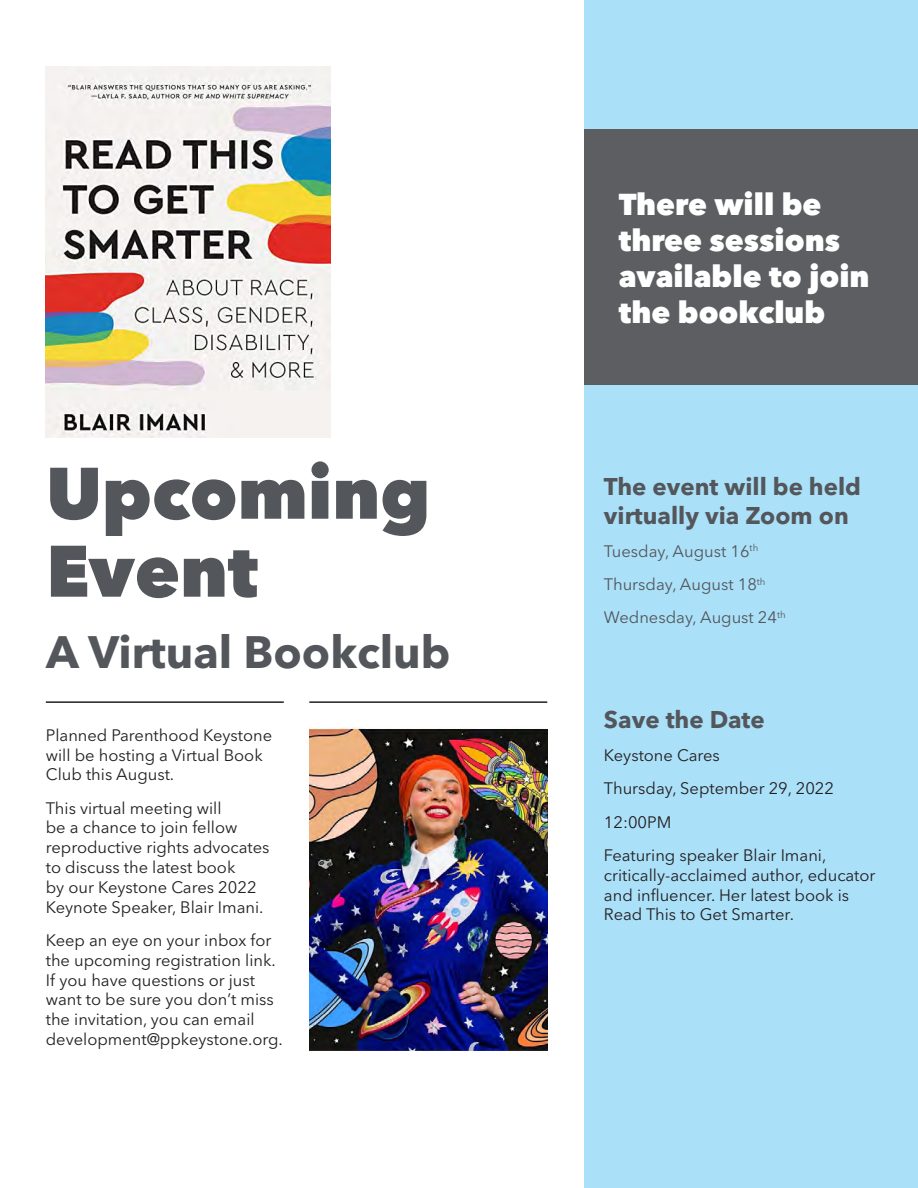
<style>
.page{position:relative;width:918px;height:1188px;background:#fff}
.page>*{position:absolute;margin:0;border:0;box-sizing:border-box;transform-origin:0 0}
.t1{font:800 72px/78px "Avenir Next LT Pro";color:#53565a}
.t2{font:700 45px "Avenir Next LT Pro";color:#53565a}
.t3{font:800 30px/36px "Avenir Next LT Pro";color:#fff}
.t4{font:700 24px/28.8px "Avenir Next LT Pro";color:#53565a}
.t5{font:16.5px/19.8px "Avenir Next LT Pro";color:#231f20}
.t6{font:16.5px "Avenir Next LT Pro";color:#53565a}
</style>
<div class="page">
<img style="left:309px;top:727px;width:239px;height:324px">
<hr style="left:46px;top:701px;width:238px;height:2px;background:#231f20">
<hr style="left:309px;top:701px;width:238px;height:2px;background:#231f20">
<img style="left:46px;top:66px;width:285px;height:372px">
<div style="left:584px;top:0;width:334px;height:1188px;background:#abe0f9"></div>
<div style="left:584px;top:129px;width:334px;height:256px;background:#5c5e62"></div>
<p class="t1" style="left:46px;top:454px;width:386px">Upcoming<br>Event</p>
<p class="t2" style="left:46px;top:625px;width:406px">A Virtual Bookclub</p>
<p class="t5" style="left:46px;top:725px;width:228px">Planned Parenthood Keystone will be hosting a Virtual Book<br>Club this August.</p>
<p class="t5" style="left:46px;top:798px;width:225px">This virtual meeting will<br>be a chance to join fellow reproductive rights advocates to discuss the latest book<br>by our Keystone Cares 2022<br>Keynote Speaker, Blair Imani.</p>
<p class="t5" style="left:46px;top:930px;width:239px">Keep an eye on your inbox for the upcoming registration link.<br>If you have questions or just want to be sure you don’t miss the invitation, you can email development@ppkeystone.org.</p>
<p class="t3" style="left:619px;top:186px;width:252px">There will be three sessions available to join the bookclub</p>
<p class="t4" style="left:604px;top:472px;width:259px">The event will be held virtually via Zoom on</p>
<p class="t6" style="left:604px;top:541px;width:156px">Tuesday, August 16<sup>th</sup></p>
<p class="t6" style="left:604px;top:575px;width:163px">Thursday, August 18<sup>th</sup></p>
<p class="t6" style="left:604px;top:608px;width:183px">Wednesday, August 24<sup>th</sup></p>
<p class="t4" style="left:604px;top:705px;width:162px">Save the Date</p>
<p class="t5" style="left:604px;top:745px;width:117px">Keystone Cares</p>
<p class="t5" style="left:604px;top:779px;width:232px">Thursday, September 29, 2022</p>
<p class="t5" style="left:604px;top:812px;width:69px">12:00PM</p>
<p class="t5" style="left:604px;top:845px;width:273px">Featuring speaker Blair Imani, critically-acclaimed author, educator and influencer. Her latest book is Read This to Get Smarter.</p>
</div>
